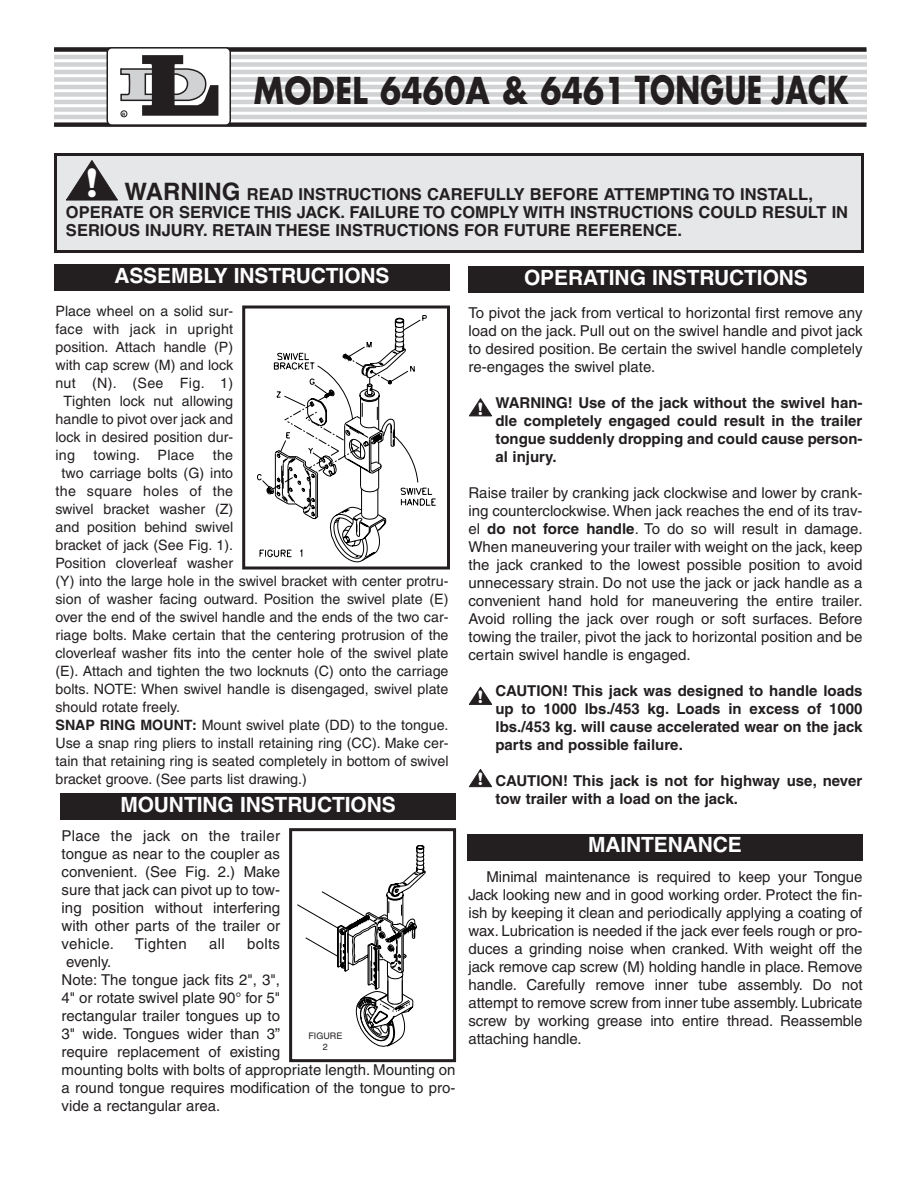
<style>
.page{position:relative;width:918px;height:1188px;background:#fff}
.page>*{position:absolute;margin:0;border:0;box-sizing:border-box;transform-origin:0 0}
.t1{font:600 41.25px "Bookman";color:#fff}
.t2{font:700 36px "Futura";letter-spacing:.015em;color:#231f20;scale:.85 1}
.t3{font:700 21px "Helvetica";letter-spacing:-.005em;color:#fff}
.t4{font:600 18px "Bookman";color:#fff}
.t5{font:700 16.5px/18px "Helvetica";color:#231f20}
.t6{font:15px/18px "Helvetica";color:#231f20;text-align:justify}
.t7{font:700 15px/18px "Helvetica";color:#231f20;text-align:justify}
.t8{font:15px "Helvetica";letter-spacing:.02em;color:#231f20}
.t9{font:14.25px "Helvetica";color:#231f20}
.t10{font:14.25px "Helvetica";letter-spacing:.02em;color:#231f20}
.t11{font:9px/10.8px "Helvetica";color:#231f20;text-align:center}
.t12{font:700 4.5px "Helvetica";color:#231f20}
.s1{font-size:37.5px}
.s2{font-size:24px}
.s3{font-weight:700}
</style>
<div class="page">
<svg style="left:257px;top:315px;width:179px;height:247px"></svg>
<div style="left:242px;top:306px;width:208px;height:264px;border:3px solid #231f20"></div>
<div style="left:54px;top:49px;width:813px;height:75px;background:#d1d2d4"></div>
<div style="left:54px;top:122px;width:813px;height:5px;background:#231f20"></div>
<hr style="left:43px;top:119px;width:858px;height:3px;background:#fff">
<hr style="left:43px;top:112px;width:857px;height:3px;background:#fff">
<hr style="left:45px;top:104px;width:854px;height:3px;background:#fff">
<hr style="left:47px;top:97px;width:853px;height:3px;background:#fff">
<hr style="left:44px;top:89px;width:857px;height:3px;background:#fff">
<hr style="left:43px;top:82px;width:857px;height:3px;background:#fff">
<hr style="left:45px;top:74px;width:855px;height:3px;background:#fff">
<hr style="left:45px;top:67px;width:854px;height:3px;background:#fff">
<hr style="left:45px;top:59px;width:854px;height:3px;background:#fff">
<hr style="left:46px;top:52px;width:853px;height:3px;background:#fff">
<div style="left:54px;top:47px;width:813px;height:5px;background:#231f20"></div>
<div style="left:107px;top:47px;width:124px;height:79px;background:#fff;border:2px solid #231f20;border-radius:4px"></div>
<svg style="left:119px;top:47px;width:100px;height:80px"></svg>
<div style="left:54px;top:264px;width:396px;height:27px;background:#231f20"></div>
<div style="left:60px;top:793px;width:396px;height:27px;background:#231f20"></div>
<div style="left:468px;top:266px;width:396px;height:27px;background:#231f20"></div>
<svg style="left:469px;top:787px;width:23px;height:1px"></svg>
<svg style="left:469px;top:769px;width:23px;height:18px"></svg>
<svg style="left:469px;top:686px;width:23px;height:19px"></svg>
<svg style="left:469px;top:687px;width:23px;height:17px"></svg>
<svg style="left:469px;top:398px;width:23px;height:19px"></svg>
<svg style="left:469px;top:399px;width:23px;height:17px"></svg>
<svg style="left:297px;top:845px;width:128px;height:202px"></svg>
<div style="left:289px;top:828px;width:167px;height:234px;border:3px solid #231f20"></div>
<div style="left:467px;top:834px;width:396px;height:27px;background:#231f20"></div>
<div style="left:56px;top:154px;width:806px;height:98px;background:#e6e7e9"></div>
<div style="left:54px;top:153px;width:810px;height:100px;border:3px solid #231f20"></div>
<svg style="left:66px;top:160px;width:52px;height:40px"></svg>
<p class="t12" style="left:122px;top:112px;width:5px">R</p>
<h2 class="t2" style="left:254px;top:74px;width:701px">MODEL 6460A &amp; 6461 <span class="s1">TONGUE JACK</span></h2>
<h1 class="t1" style="left:85px;top:167px;width:16px">!</h1>
<p class="t5" style="left:66px;top:187px;width:784px;text-indent:59px"><span class="s2">WARNING</span> READ INSTRUCTIONS CAREFULLY BEFORE ATTEMPTING TO INSTALL,<br>OPERATE OR SERVICE THIS JACK. FAILURE TO COMPLY WITH INSTRUCTIONS COULD RESULT IN<br>SERIOUS INJURY. RETAIN THESE INSTRUCTIONS FOR FUTURE REFERENCE.</p>
<h3 class="t3" style="left:114px;top:268px;width:277px">ASSEMBLY INSTRUCTIONS</h3>
<p class="t9" style="left:56px;top:306px;width:179px">Place wheel on a solid sur-</p>
<p class="t10" style="left:56px;top:324px;width:179px">face with jack in upright</p>
<p class="t9" style="left:56px;top:342px;width:179px">position. Attach handle (P)</p>
<p class="t9" style="left:56px;top:360px;width:179px">with cap screw (M) and lock</p>
<p class="t10" style="left:56px;top:378px;width:179px">nut (N). (See Fig. 1)</p>
<p class="t9" style="left:64px;top:396px;width:171px">Tighten lock nut allowing</p>
<p class="t9" style="left:56px;top:414px;width:179px">handle to pivot over jack and</p>
<p class="t9" style="left:56px;top:432px;width:179px">lock in desired position dur-</p>
<p class="t9" style="left:56px;top:450px;width:21px">ing</p>
<p class="t10" style="left:93px;top:450px;width:103px">towing. Place</p>
<p class="t9" style="left:213px;top:450px;width:22px">the</p>
<p class="t9" style="left:62px;top:468px;width:173px">two carriage bolts (G) into</p>
<p class="t10" style="left:56px;top:486px;width:179px">the square holes of the</p>
<p class="t9" style="left:56px;top:504px;width:179px">swivel bracket washer (Z)</p>
<p class="t9" style="left:56px;top:522px;width:179px">and position behind swivel</p>
<p class="t9" style="left:56px;top:540px;width:179px">bracket of jack (See Fig. 1).</p>
<p class="t9" style="left:56px;top:558px;width:179px">Position cloverleaf washer</p>
<p class="t9" style="left:56px;top:576px;width:395px">(Y) into the large hole in the swivel bracket with center protru-</p>
<p class="t9" style="left:56px;top:594px;width:395px">sion of washer facing outward. Position the swivel plate (E)</p>
<p class="t9" style="left:56px;top:612px;width:395px">over the end of the swivel handle and the ends of the two car-</p>
<p class="t9" style="left:56px;top:630px;width:395px">riage bolts. Make certain that the centering protrusion of the</p>
<p class="t9" style="left:56px;top:648px;width:395px">cloverleaf washer fits into the center hole of the swivel plate</p>
<p class="t9" style="left:56px;top:666px;width:395px">(E). Attach and tighten the two locknuts (C) onto the carriage</p>
<p class="t9" style="left:56px;top:684px;width:395px">bolts. NOTE: When swivel handle is disengaged, swivel plate</p>
<p class="t9" style="left:56px;top:702px;width:126px">should rotate freely.</p>
<p class="t9" style="left:56px;top:720px;width:395px"><span class="s3">SNAP RING MOUNT:</span> Mount swivel plate (DD) to the tongue.</p>
<p class="t9" style="left:56px;top:738px;width:395px">Use a snap ring pliers to install retaining ring (CC). Make cer-</p>
<p class="t9" style="left:56px;top:756px;width:395px">tain that retaining ring is seated completely in bottom of swivel</p>
<p class="t9" style="left:56px;top:774px;width:253px">bracket groove. (See parts list drawing.)</p>
<h3 class="t3" style="left:120px;top:796px;width:277px">MOUNTING INSTRUCTIONS</h3>
<p class="t6" style="left:62px;top:829px;width:220px">Place the jack on the trailer tongue as near to the coupler as convenient. (See Fig. 2.) Make sure that jack can pivot up to tow&shy;ing position without interfering with other parts of the trailer or vehicle.</p>
<p class="t8" style="left:135px;top:939px;width:54px">Tighten</p>
<p class="t6" style="left:209px;top:937px;width:17px">all</p>
<p class="t6" style="left:247px;top:937px;width:35px">bolts</p>
<p class="t6" style="left:62px;top:955px;width:396px;text-align:left;text-indent:5px">evenly.<br>Note: The tongue jack fits 2", 3",<br>4" or rotate swivel plate 90° for 5"<br>rectangular trailer tongues up to<br>3" wide. Tongues wider than 3”<br>require replacement of existing<br>mounting bolts with bolts of appropriate length. Mounting on a round tongue requires modification of the tongue to pro&shy;vide a rectangular area.</p>
<p class="t11" style="left:308px;top:1031px;width:35px">FIGURE<br>2</p>
<h3 class="t3" style="left:524px;top:270px;width:285px">OPERATING INSTRUCTIONS</h3>
<p class="t6" style="left:468px;top:305px;width:396px">To pivot the jack from vertical to horizontal first remove any load on the jack. Pull out on the swivel handle and pivot jack to desired position. Be certain the swivel handle completely re-engages the swivel plate.</p>
<p class="t7" style="left:495px;top:395px;width:369px">WARNING! Use of the jack without the swivel han&shy;dle completely engaged could result in the trailer tongue suddenly dropping and could cause person&shy;al injury.</p>
<p class="t6" style="left:468px;top:485px;width:396px">Raise trailer by cranking jack clockwise and lower by crank&shy;ing counterclockwise. When jack reaches the end of its trav&shy;el <span class="s3">do not force handle</span>. To do so will result in damage.<br>When maneuvering your trailer with weight on the jack, keep the jack cranked to the lowest possible position to avoid unnecessary strain. Do not use the jack or jack handle as a convenient hand hold for maneuvering the entire trailer.<br>Avoid rolling the jack over rough or soft surfaces. Before towing the trailer, pivot the jack to horizontal position and be certain swivel handle is engaged.</p>
<p class="t7" style="left:495px;top:683px;width:369px">CAUTION! This jack was designed to handle loads up to 1000 lbs./453 kg. Loads in excess of 1000 lbs./453 kg. will cause accelerated wear on the jack parts and possible failure.</p>
<p class="t7" style="left:495px;top:773px;width:368px">CAUTION! This jack is not for highway use, never tow trailer with a load on the jack.</p>
<p class="t4" style="left:477px;top:402px;width:8px">!</p>
<p class="t4" style="left:477px;top:690px;width:8px">!</p>
<p class="t4" style="left:477px;top:772px;width:8px">!</p>
<h3 class="t3" style="left:588px;top:837px;width:155px">MAINTENANCE</h3>
<p class="t6" style="left:468px;top:869px;width:396px;text-indent:18px">Minimal maintenance is required to keep your Tongue Jack looking new and in good working order. Protect the fin&shy;ish by keeping it clean and periodically applying a coating of wax. Lubrication is needed if the jack ever feels rough or pro&shy;duces a grinding noise when cranked. With weight off the jack remove cap screw (M) holding handle in place. Remove handle. Carefully remove inner tube assembly. Do not attempt to remove screw from inner tube assembly. Lubricate screw by working grease into entire thread. Reassemble attaching handle.</p>
</div>
